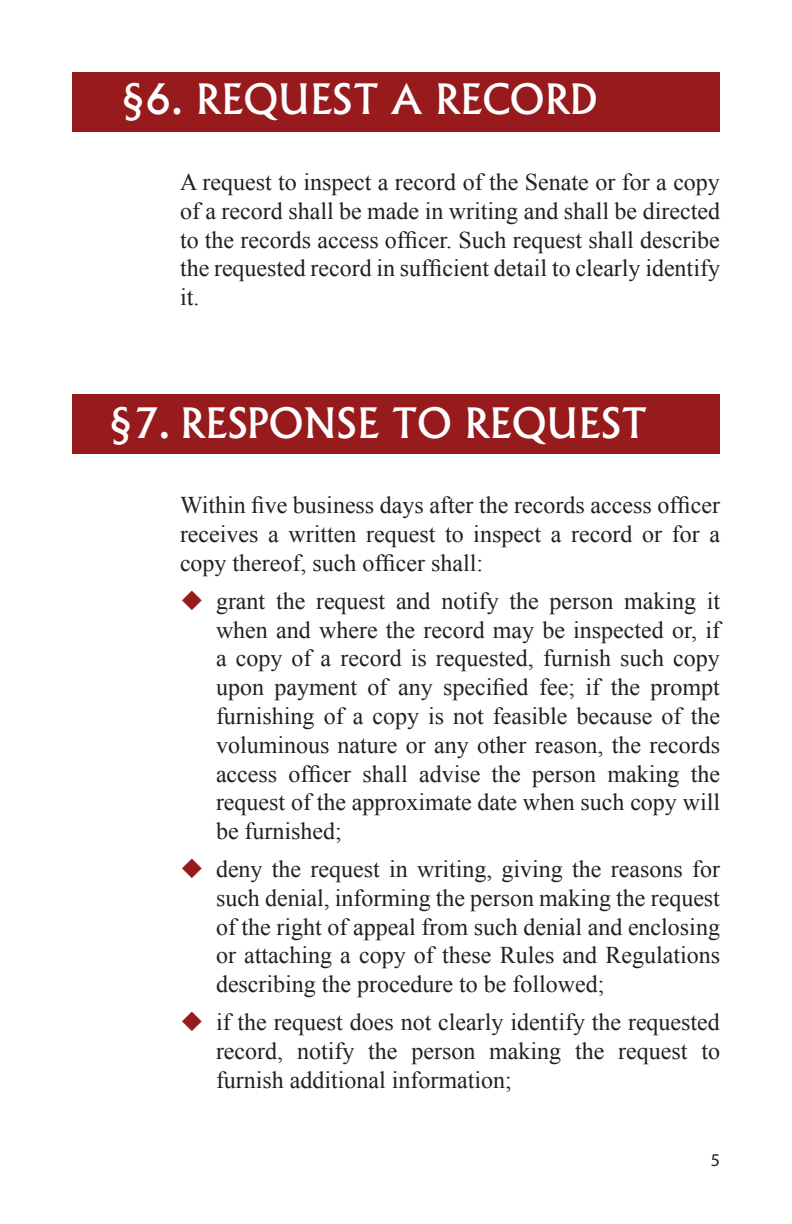
<style>
.page{position:relative;width:792px;height:1224px;background:#fff}
.page>*{position:absolute;margin:0;border:0;box-sizing:border-box;transform-origin:0 0}
.t1{font:500 40px "Albertus";color:#fff}
.t2{font:24px/28.8px "Times New Roman";color:#231f20;text-align:justify}
.t3{font:18px "Myriad Pro";color:#231f20}
.s1{color:#971a1d}
</style>
<div class="page">
<div style="left:72px;top:394px;width:648px;height:59px;background:#971a1d"></div>
<div style="left:72px;top:72px;width:648px;height:59px;background:#971a1d"></div>
<h1 class="t1" style="left:121px;top:75px;width:479px">§6. REQUEST A RECORD</h1>
<p class="t2" style="left:180px;top:167px;width:542px">A request to inspect a record of the Senate or for a copy of a record shall be made in writing and shall be directed to the records access officer. Such request shall describe the requested record in sufficient detail to clearly identify it.</p>
<h1 class="t1" style="left:108px;top:398px;width:540px">§7. RESPONSE TO REQUEST</h1>
<p class="t2" style="left:180px;top:491px;width:542px">Within five business days after the records access officer receives a written request to inspect a record or for a copy thereof, such officer shall:</p>
<p class="t2" style="left:216px;top:586px;width:506px;text-indent:-36px"><span class="s1">◆</span> grant the request and notify the person making it when and where the record may be inspected or, if a copy of a record is requested, furnish such copy upon payment of any specified fee; if the prompt furnishing of a copy is not feasible because of the voluminous nature or any other reason, the records access officer shall advise the person making the request of the approximate date when such copy will be furnished;</p>
<p class="t2" style="left:216px;top:854px;width:506px;text-indent:-36px"><span class="s1">◆</span> deny the request in writing, giving the reasons for such denial, informing the person making the request of the right of appeal from such denial and enclosing or attaching a copy of these Rules and Regulations describing the procedure to be followed;</p>
<p class="t2" style="left:216px;top:1007px;width:506px;text-indent:-36px"><span class="s1">◆</span> if the request does not clearly identify the requested record, notify the person making the request to furnish additional information;</p>
<p class="t3" style="left:711px;top:1148px;width:11px">5</p>
</div>
